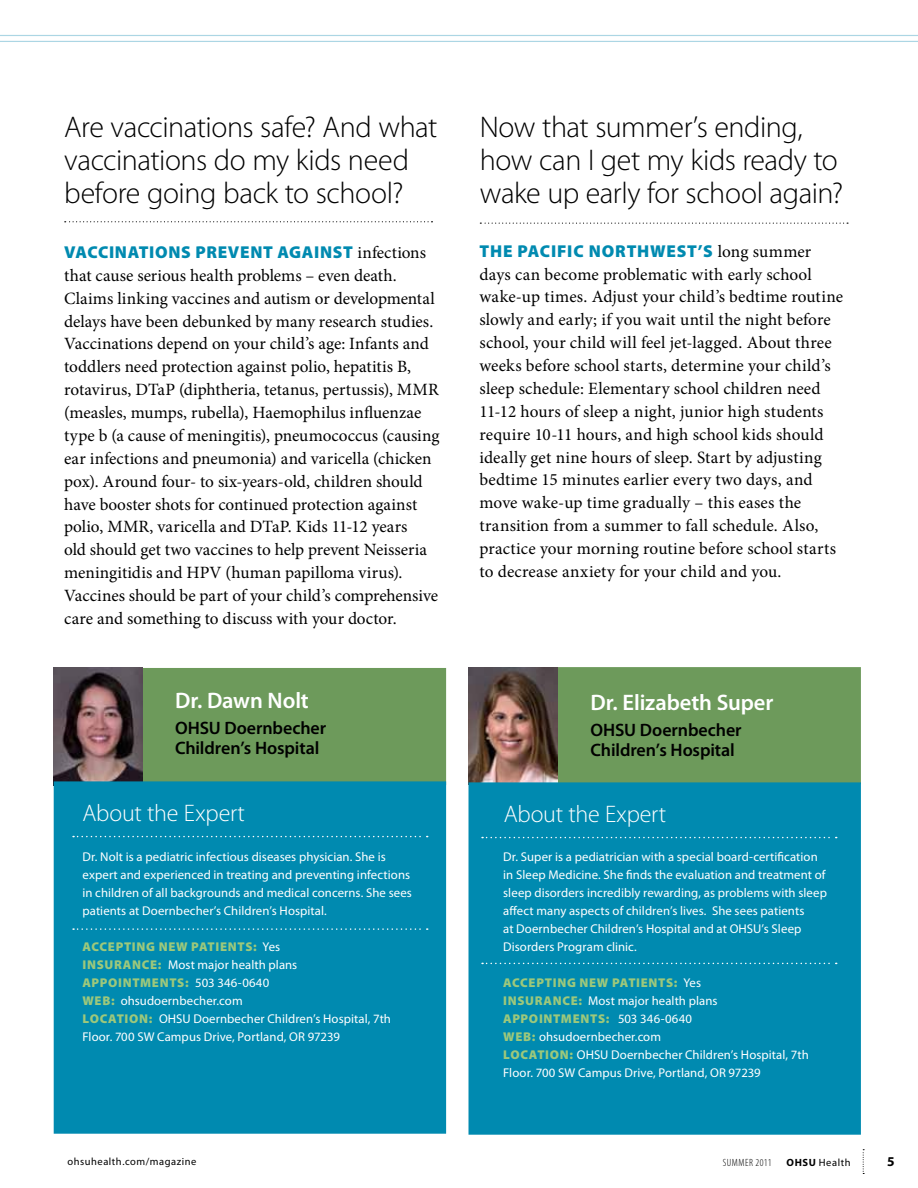
<style>
.page{position:relative;width:918px;height:1188px;background:#fff}
.page>*{position:absolute;margin:0;border:0;box-sizing:border-box;transform-origin:0 0}
.t1{font:300 30px/33px "Myriad Pro";letter-spacing:-.015em;color:#000}
.t2{font:300 24px "Myriad Pro";letter-spacing:-.01em;color:#fff}
.t3{font:600 22.5px "Myriad Pro";letter-spacing:-.005em;color:#fff}
.t4{font:600 18px/19.5px "Myriad Pro";letter-spacing:-.005em;color:#000}
.t5{font:17.25px/22.8px "Minion Pro";letter-spacing:.005em;color:#000}
.t6{font:900 17.25px "Myriad Pro";letter-spacing:.04em;color:#008ab0}
.t7{font:700 13.5px "Myriad Pro";color:#000}
.t8{font:12.75px/18px "Myriad Pro";letter-spacing:.005em;color:#fff}
.t9{font:10.5px "Myriad Pro";letter-spacing:.05em;color:#000}
.t10{font:300 condensed 10.5px "Myriad Pro";letter-spacing:.05em;color:#000}
.s1{font-family:"Minion Pro";font-weight:400;color:#000}
.s2{font-weight:900;color:#9dc87b}
.s3{font-weight:700;font-stretch:normal}
.s4{font-weight:400;font-stretch:normal}
</style>
<div class="page">
<svg style="left:863px;top:1149px;width:1px;height:25px"></svg>
<hr style="left:0;top:41px;width:918px;height:1px;background:#acd6e4">
<hr style="left:0;top:35px;width:918px;height:1px;background:#acd6e4">
<div style="left:558px;top:667px;width:303px;height:115px;background:#6d9a5b"></div>
<img style="left:469px;top:667px;width:89px;height:115px">
<div style="left:469px;top:782px;width:392px;height:353px;background:#008ab0"></div>
<svg style="left:482px;top:837px;width:355px;height:1px"></svg>
<svg style="left:482px;top:963px;width:355px;height:1px"></svg>
<svg style="left:480px;top:223px;width:368px;height:1px"></svg>
<div style="left:143px;top:668px;width:303px;height:113px;background:#6d9a5b"></div>
<img style="left:54px;top:668px;width:89px;height:113px">
<div style="left:54px;top:781px;width:392px;height:353px;background:#008ab0"></div>
<svg style="left:73px;top:836px;width:355px;height:1px"></svg>
<svg style="left:73px;top:928px;width:355px;height:2px"></svg>
<svg style="left:65px;top:221px;width:368px;height:1px"></svg>
<h1 class="t1" style="left:64px;top:111px;width:375px">Are vaccinations safe? And what vaccinations do my kids need before going back to school?</h1>
<p class="t6" style="left:64px;top:242px;width:363px">VACCINATIONS PREVENT AGAINST <span class="s1">infections</span></p>
<p class="t5" style="left:64px;top:264px;width:377px">that cause serious health problems – even death.<br>Claims linking vaccines and autism or developmental delays have been debunked by many research studies.<br>Vaccinations depend on your child’s age: Infants and toddlers need protection against polio, hepatitis B, rotavirus, DTaP (diphtheria, tetanus, pertussis), MMR (measles, mumps, rubella), Haemophilus influenzae type b (a cause of meningitis), pneumococcus (causing ear infections and pneumonia) and varicella (chicken pox). Around four- to six-years-old, children should have booster shots for continued protection against polio, MMR, varicella and DTaP. Kids 11-12 years<br>old should get two vaccines to help prevent Neisseria meningitidis and HPV (human papilloma virus).<br>Vaccines should be part of your child’s comprehensive care and something to discuss with your doctor.</p>
<h3 class="t3" style="left:175px;top:686px;width:135px">Dr. Dawn Nolt</h3>
<p class="t4" style="left:175px;top:718px;width:153px">OHSU Doernbecher<br>Children’s Hospital</p>
<h2 class="t2" style="left:82px;top:800px;width:164px">About the Expert</h2>
<p class="t8" style="left:82px;top:847px;width:331px">Dr. Nolt is a pediatric infectious diseases physician. She is expert and experienced in treating and preventing infections in children of all backgrounds and medical concerns. She sees patients at Doernbecher’s Children’s Hospital.</p>
<p class="t8" style="left:82px;top:937px;width:310px"><span class="s2">ACCEPTING NEW PATIENTS:</span> Yes<br><span class="s2">I NSU RANCE:</span> Most major health plans<br><span class="s2">APPO INTMENTS:</span> 503 346-0640<br><span class="s2">WEB:</span> ohsudoernbecher.com<br><span class="s2">LOCATIO N:</span> OHSU Doernbecher Children’s Hospital, 7th Floor. 700 SW Campus Drive, Portland, OR 97239</p>
<h1 class="t1" style="left:480px;top:111px;width:365px">Now that summer’s ending, how can I get my kids ready to wake up early for school again?</h1>
<p class="t6" style="left:480px;top:241px;width:333px">THE PACIFIC NORTHWEST’S <span class="s1">long summer</span></p>
<p class="t5" style="left:480px;top:263px;width:365px">days can become problematic with early school wake-up times. Adjust your child’s bedtime routine slowly and early; if you wait until the night before school, your child will feel jet-lagged. About three weeks before school starts, determine your child’s sleep schedule: Elementary school children need 11-12 hours of sleep a night, junior high students require 10-11 hours, and high school kids should ideally get nine hours of sleep. Start by adjusting bedtime 15 minutes earlier every two days, and move wake-up time gradually – this eases the transition from a summer to fall schedule. Also, practice your morning routine before school starts to decrease anxiety for your child and you.</p>
<h3 class="t3" style="left:591px;top:688px;width:184px">Dr. Elizabeth Super</h3>
<p class="t4" style="left:591px;top:720px;width:153px">OHSU Doernbecher<br>Children’s Hospital</p>
<h2 class="t2" style="left:504px;top:801px;width:164px">About the Expert</h2>
<p class="t8" style="left:503px;top:848px;width:325px">Dr. Super is a pediatrician with a special board-certification in Sleep Medicine. She finds the evaluation and treatment of sleep disorders incredibly rewarding, as problems with sleep affect many aspects of children’s lives. She sees patients<br>at Doernbecher Children’s Hospital and at OHSU’s Sleep Disorders Program clinic.</p>
<p class="t8" style="left:503px;top:974px;width:307px"><span class="s2">ACCEPTING NEW PATIENTS:</span> Yes<br><span class="s2">I NSU RANCE:</span> Most major health plans<br><span class="s2">APPO INTMENTS:</span> 503 346-0640<br><span class="s2">WEB:</span> ohsudoernbecher.com<br><span class="s2">LOCATIO N:</span> OHSU Doernbecher Children’s Hospital, 7th Floor. 700 SW Campus Drive, Portland, OR 97239</p>
<p class="t9" style="left:68px;top:1155px;width:131px">ohsuhealth.com/magazine</p>
<p class="t10" style="left:723px;top:1157px;width:129px">SUMMER 2011 <span class="s3">OHSU</span> <span class="s4">Health</span></p>
<p class="t7" style="left:887px;top:1153px;width:9px">5</p>
</div>
